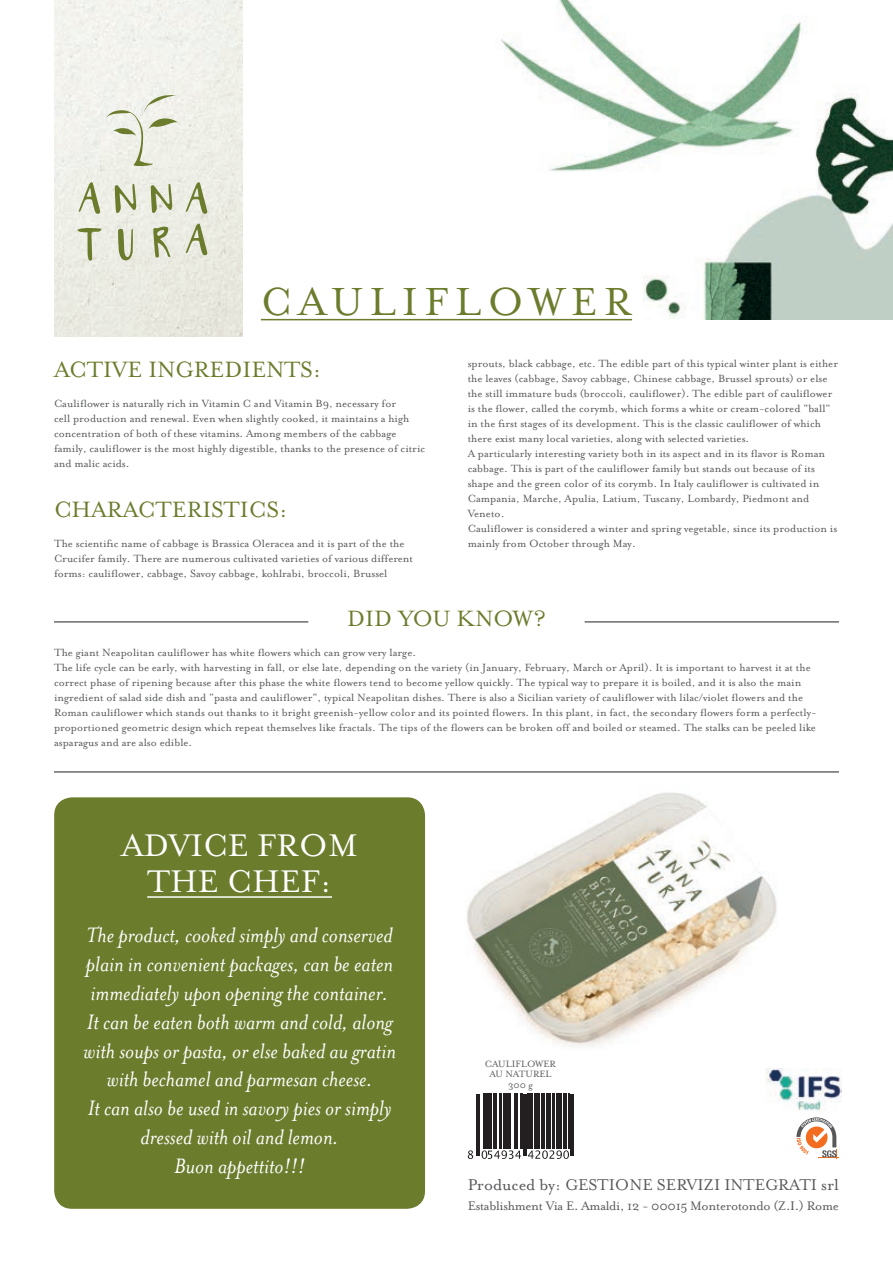
<style>
.page{position:relative;width:893px;height:1263px;background:#fff}
.page>*{position:absolute;margin:0;border:0;box-sizing:border-box;transform-origin:0 0}
.t1{font:45px "Mrs Eaves Roman";letter-spacing:.145em;color:#6b7c2d}
.t2{font:36px/36px "Mrs Eaves Roman";color:#fff;text-align:center}
.t3{font:25.5px "Mrs Eaves Roman";color:#6b7c2d}
.t4{font:25.5px "Mrs Eaves Roman";letter-spacing:-.025em;color:#6b7c2d}
.t5{font:italic 24px/28.8px "Mrs Eaves";color:#fff;text-align:center}
.t6{font:18px "Mrs Eaves Roman";letter-spacing:-.005em;color:#57585a}
.t7{font:14.25px "Mrs Eaves Roman";letter-spacing:-.02em;color:#57585a}
.t8{font:12px/15px "Mrs Eaves Roman";color:#57585a}
.t9{font:10.5px/10.5px "Mrs Eaves Roman";color:#57585a;text-align:center}
</style>
<div class="page">
<img style="left:467px;top:792px;width:310px;height:254px">
<img style="left:54px;top:0;width:189px;height:337px">
<svg style="left:115px;top:184px;width:21px;height:29px"></svg>
<svg style="left:118px;top:228px;width:15px;height:34px"></svg>
<svg style="left:78px;top:182px;width:22px;height:32px"></svg>
<svg style="left:77px;top:227px;width:24px;height:34px"></svg>
<svg style="left:106px;top:93px;width:72px;height:74px;background:#e3e5d8"></svg>
<svg style="left:186px;top:182px;width:22px;height:32px"></svg>
<svg style="left:186px;top:223px;width:22px;height:32px"></svg>
<svg style="left:151px;top:184px;width:21px;height:29px"></svg>
<svg style="left:153px;top:225px;width:17px;height:33px"></svg>
<div style="left:54px;top:797px;width:371px;height:412px;background:#6b7c2d;border-radius:18px"></div>
<img style="left:489px;top:0;width:404px;height:320px">
<hr style="left:147px;top:896px;width:185px;height:2px;background:#fff">
<hr style="left:261px;top:319px;width:371px;height:1px;background:#6b7c2d">
<hr style="left:54px;top:772px;width:785px;height:1px;background:#231f20">
<hr style="left:54px;top:622px;width:254px;height:1px;background:#231f20">
<hr style="left:585px;top:622px;width:254px;height:1px;background:#231f20">
<svg style="left:796px;top:1117px;width:43px;height:42px"></svg>
<svg style="left:482px;top:1150px;width:39px;height:9px"></svg>
<svg style="left:528px;top:1150px;width:41px;height:9px"></svg>
<svg style="left:468px;top:1150px;width:5px;height:9px"></svg>
<hr style="left:477px;top:1094px;width:1px;height:62px;background:#231f20">
<hr style="left:479px;top:1094px;width:1px;height:62px;background:#231f20">
<hr style="left:483px;top:1094px;width:2px;height:55px;background:#231f20">
<hr style="left:486px;top:1094px;width:1px;height:55px;background:#231f20">
<hr style="left:488px;top:1094px;width:3px;height:55px;background:#231f20">
<hr style="left:493px;top:1094px;width:1px;height:55px;background:#231f20">
<hr style="left:495px;top:1094px;width:1px;height:55px;background:#231f20">
<hr style="left:499px;top:1094px;width:2px;height:55px;background:#231f20">
<hr style="left:503px;top:1094px;width:1px;height:55px;background:#231f20">
<hr style="left:505px;top:1094px;width:3px;height:55px;background:#231f20">
<hr style="left:509px;top:1094px;width:1px;height:55px;background:#231f20">
<hr style="left:514px;top:1094px;width:1px;height:55px;background:#231f20">
<hr style="left:516px;top:1094px;width:1px;height:55px;background:#231f20">
<hr style="left:520px;top:1094px;width:3px;height:55px;background:#231f20">
<hr style="left:524px;top:1094px;width:1px;height:62px;background:#231f20">
<hr style="left:526px;top:1094px;width:1px;height:62px;background:#231f20">
<hr style="left:528px;top:1094px;width:1px;height:55px;background:#231f20">
<hr style="left:530px;top:1094px;width:3px;height:55px;background:#231f20">
<hr style="left:535px;top:1094px;width:2px;height:55px;background:#231f20">
<hr style="left:538px;top:1094px;width:2px;height:55px;background:#231f20">
<hr style="left:542px;top:1094px;width:3px;height:55px;background:#231f20">
<hr style="left:547px;top:1094px;width:1px;height:55px;background:#231f20">
<hr style="left:549px;top:1094px;width:2px;height:55px;background:#231f20">
<hr style="left:552px;top:1094px;width:2px;height:55px;background:#231f20">
<hr style="left:556px;top:1094px;width:3px;height:55px;background:#231f20">
<hr style="left:560px;top:1094px;width:1px;height:55px;background:#231f20">
<hr style="left:563px;top:1094px;width:3px;height:55px;background:#231f20">
<hr style="left:568px;top:1094px;width:1px;height:55px;background:#231f20">
<hr style="left:570px;top:1094px;width:1px;height:62px;background:#231f20">
<hr style="left:572px;top:1094px;width:1px;height:62px;background:#231f20">
<img style="left:766px;top:1068px;width:75px;height:44px">
<h1 class="t1" style="left:261px;top:278px;width:373px">CAULIFLOWER</h1>
<h3 class="t3" style="left:54px;top:355px;width:269px">ACTIVE INGREDIENTS:</h3>
<p class="t8" style="left:54px;top:396px;width:373px">Cauliflower is naturally rich in Vitamin C and Vitamin B9, necessary for<br>cell production and renewal. Even when slightly cooked, it maintains a high concentration of both of these vitamins. Among members of the cabbage family, cauliflower is the most highly digestible, thanks to the presence of citric and malic acids.</p>
<h3 class="t3" style="left:54px;top:496px;width:235px">CHARACTERISTICS:</h3>
<p class="t8" style="left:54px;top:536px;width:361px">The scientific name of cabbage is Brassica Oleracea and it is part of the the<br>Crucifer family. There are numerous cultivated varieties of various different forms: cauliflower, cabbage, Savoy cabbage, kohlrabi, broccoli, Brussel</p>
<p class="t8" style="left:468px;top:356px;width:372px">sprouts, black cabbage, etc. The edible part of this typical winter plant is either the leaves (cabbage, Savoy cabbage, Chinese cabbage, Brussel sprouts) or else the still immature buds (broccoli, cauliflower). The edible part of cauliflower is the flower, called the corymb, which forms a white or cream-colored “ball” in the first stages of its development. This is the classic cauliflower of which there exist many local varieties, along with selected varieties.<br>A particularly interesting variety both in its aspect and in its flavor is Roman cabbage. This is part of the cauliflower family but stands out because of its shape and the green color of its corymb. In Italy cauliflower is cultivated in Campania, Marche, Apulia, Latium, Tuscany, Lombardy, Piedmont and Veneto.<br>Cauliflower is considered a winter and spring vegetable, since its production is mainly from October through May.</p>
<h3 class="t4" style="left:347px;top:604px;width:200px">DID YOU KNOW?</h3>
<p class="t8" style="left:54px;top:645px;width:764px">The giant Neapolitan cauliflower has white flowers which can grow very large.<br>The life cycle can be early, with harvesting in fall, or else late, depending on the variety (in January, February, March or April). It is important to harvest it at the correct phase of ripening because after this phase the white flowers tend to become yellow quickly. The typical way to prepare it is boiled, and it is also the main ingredient of salad side dish and “pasta and cauliflower”, typical Neapolitan dishes. There is also a Sicilian variety of cauliflower with lilac/violet flowers and the Roman cauliflower which stands out thanks to it bright greenish-yellow color and its pointed flowers. In this plant, in fact, the secondary flowers form a perfectly&shy;proportioned geometric design which repeat themselves like fractals. The tips of the flowers can be broken off and boiled or steamed. The stalks can be peeled like asparagus and are also edible.</p>
<h2 class="t2" style="left:122px;top:828px;width:238px">ADVICE FROM<br>THE CHEF:</h2>
<p class="t5" style="left:83px;top:921px;width:314px">The product, cooked simply and conserved plain in convenient packages, can be eaten immediately upon opening the container.<br>It can be eaten both warm and cold, along with soups or pasta, or else baked au gratin with bechamel and parmesan cheese.<br>It can also be used in savory pies or simply dressed with oil and lemon.<br>Buon appettito!!!</p>
<p class="t9" style="left:485px;top:1058px;width:73px">CAULIFLOWER<br>AU NATUREL<br>300 g</p>
<h3 class="t6" style="left:468px;top:1175px;width:373px">Produced by: GESTIONE SERVIZI INTEGRATI srl</h3>
<p class="t7" style="left:468px;top:1197px;width:373px">Establishment Via E. Amaldi, 12 - 00015 Monterotondo (Z.I.) Rome</p>
</div>
